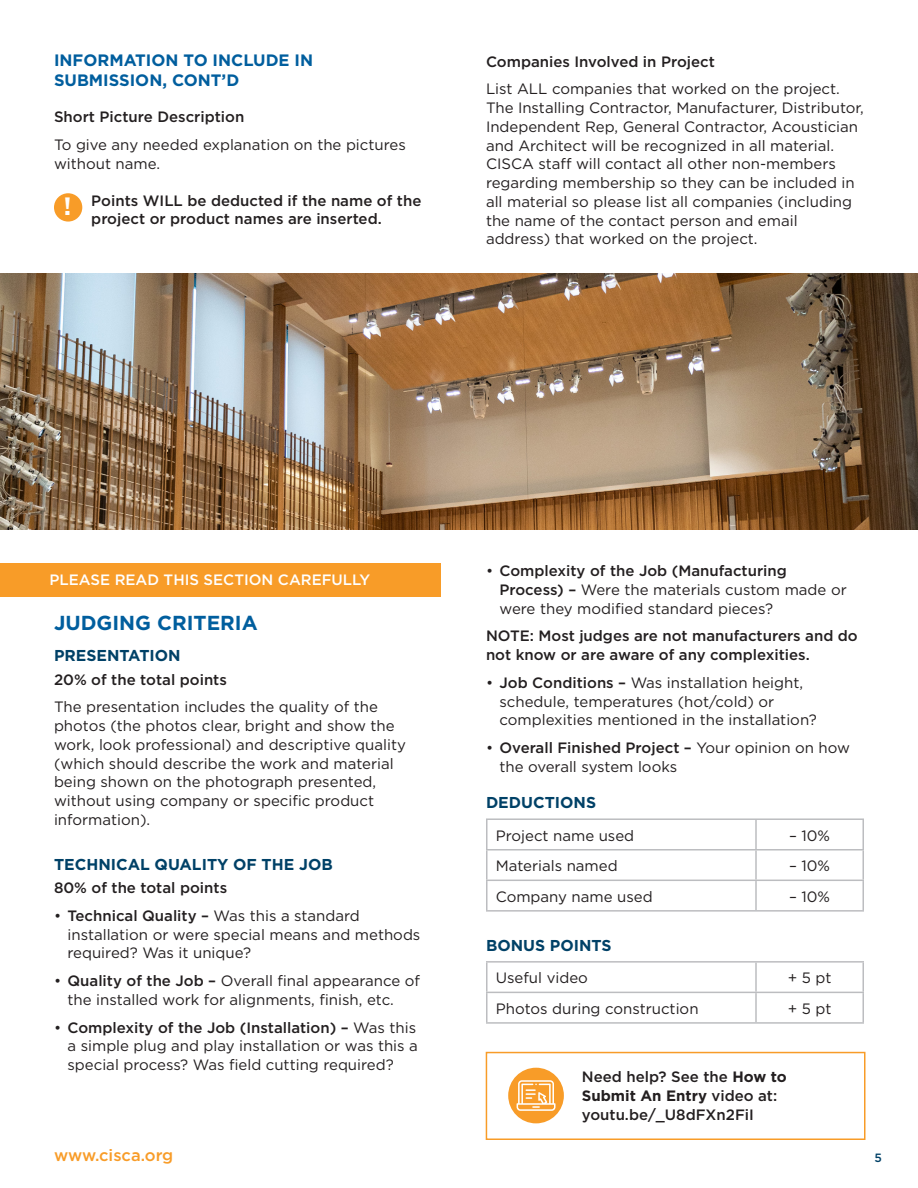
<style>
.page{position:relative;width:918px;height:1188px;background:#fff}
.page>*{position:absolute;margin:0;border:0;box-sizing:border-box;transform-origin:0 0}
.Body{font:700 25.05px "Gotham";color:#fff}
.Subhead{font:700 20.25px "Gotham";color:#005e9e}
.Subhead-2{font:700 16.5px/19.5px "Gotham";color:#005e9e}
.t1{font:500 16.5px "Gotham";color:#f89c28}
.Subhead_B{font:700 15.75px "Gotham";color:#004167}
.Body-2{font:15px/18.8px "Gotham";color:#231f20}
.Body-3{font:500 15px/18.8px "Gotham";color:#231f20}
.Body-4{font:500 15px "Gotham";color:#fff}
.t2{font:500 12px "Gotham";color:#004167}
.s1{font-weight:500}
.s2{font-weight:700}
</style>
<div class="page">
<div style="left:54px;top:193px;width:28px;height:29px;background:#f89c28;border-radius:50%"></div>
<hr style="left:486px;top:818px;width:270px;height:2px;background:#bcbdc0">
<hr style="left:486px;top:820px;width:2px;height:29px;background:#bcbdc0">
<hr style="left:756px;top:818px;width:108px;height:2px;background:#bcbdc0">
<hr style="left:755px;top:820px;width:2px;height:29px;background:#bcbdc0">
<hr style="left:862px;top:820px;width:2px;height:29px;background:#bcbdc0">
<hr style="left:486px;top:849px;width:270px;height:2px;background:#bcbdc0">
<hr style="left:486px;top:851px;width:2px;height:29px;background:#bcbdc0">
<hr style="left:756px;top:849px;width:108px;height:2px;background:#bcbdc0">
<hr style="left:755px;top:851px;width:2px;height:29px;background:#bcbdc0">
<hr style="left:862px;top:851px;width:2px;height:29px;background:#bcbdc0">
<hr style="left:486px;top:880px;width:270px;height:1px;background:#bcbdc0">
<hr style="left:486px;top:881px;width:2px;height:29px;background:#bcbdc0">
<hr style="left:756px;top:880px;width:108px;height:1px;background:#bcbdc0">
<hr style="left:755px;top:881px;width:2px;height:29px;background:#bcbdc0">
<hr style="left:862px;top:881px;width:2px;height:29px;background:#bcbdc0">
<hr style="left:486px;top:910px;width:270px;height:2px;background:#bcbdc0">
<hr style="left:756px;top:910px;width:108px;height:2px;background:#bcbdc0">
<hr style="left:486px;top:961px;width:270px;height:2px;background:#bcbdc0">
<hr style="left:486px;top:963px;width:2px;height:29px;background:#bcbdc0">
<hr style="left:756px;top:961px;width:108px;height:2px;background:#bcbdc0">
<hr style="left:755px;top:963px;width:2px;height:29px;background:#bcbdc0">
<hr style="left:862px;top:963px;width:2px;height:29px;background:#bcbdc0">
<hr style="left:486px;top:992px;width:270px;height:1px;background:#bcbdc0">
<hr style="left:486px;top:993px;width:2px;height:29px;background:#bcbdc0">
<hr style="left:756px;top:992px;width:108px;height:1px;background:#bcbdc0">
<hr style="left:755px;top:993px;width:2px;height:29px;background:#bcbdc0">
<hr style="left:862px;top:993px;width:2px;height:29px;background:#bcbdc0">
<hr style="left:486px;top:1022px;width:270px;height:2px;background:#bcbdc0">
<hr style="left:756px;top:1022px;width:108px;height:2px;background:#bcbdc0">
<img style="left:0;top:273px;width:918px;height:256px">
<div style="left:0;top:564px;width:441px;height:33px;background:#f89c28"></div>
<div style="left:486px;top:1052px;width:380px;height:88px;border:2px solid #f89c28"></div>
<div style="left:508px;top:1068px;width:56px;height:55px;background:#f89c28;border-radius:50%"></div>
<svg style="left:517px;top:1080px;width:39px;height:31px"></svg>
<p class="Subhead-2" style="left:54px;top:50px;width:261px">INFORMATION TO INCLUDE IN<br>SUBMISSION, CONT’D</p>
<p class="Body-3" style="left:54px;top:107px;width:192px">Short Picture Description</p>
<p class="Body-2" style="left:54px;top:135px;width:353px">To give any needed explanation on the pictures without name.</p>
<p class="Body" style="left:63px;top:192px;width:10px">!</p>
<p class="Body-3" style="left:91px;top:190px;width:332px">Points WILL be deducted if the name of the project or product names are inserted.</p>
<p class="Body-3" style="left:486px;top:51px;width:230px">Companies Involved in Project</p>
<p class="Body-2" style="left:486px;top:79px;width:379px">List ALL companies that worked on the project.<br>The Installing Contractor, Manufacturer, Distributor, Independent Rep, General Contractor, Acoustician and Architect will be recognized in all material.<br>CISCA staff will contact all other non-members regarding membership so they can be included in all material so please list all companies (including the name of the contact person and email address) that worked on the project.</p>
<p class="Body-4" style="left:50px;top:571px;width:322px">PLEASE READ THIS SECTION CAREFULLY</p>
<p class="Subhead" style="left:54px;top:611px;width:205px">JUDGING CRITERIA</p>
<p class="Subhead_B" style="left:54px;top:647px;width:128px">PRESENTATION</p>
<p class="Body-3" style="left:54px;top:669px;width:174px">20% of the total points</p>
<p class="Body-2" style="left:54px;top:697px;width:353px">The presentation includes the quality of the photos (the photos clear, bright and show the work, look professional) and descriptive quality (which should describe the work and material being shown on the photograph presented, without using company or specific product information).</p>
<p class="Subhead_B" style="left:54px;top:855px;width:280px">TECHNICAL QUALITY OF THE JOB</p>
<p class="Body-3" style="left:54px;top:878px;width:175px">80% of the total points</p>
<p class="Body-2" style="left:68px;top:906px;width:354px;text-indent:-14px">• <span class="s1">Technical Quality –</span> Was this a standard installation or were special means and methods required? Was it unique?</p>
<p class="Body-2" style="left:68px;top:971px;width:354px;text-indent:-14px">• <span class="s1">Quality of the Job –</span> Overall final appearance of the installed work for alignments, finish, etc.</p>
<p class="Body-2" style="left:68px;top:1018px;width:352px;text-align:justify;text-indent:-14px">• <span class="s1">Complexity of the Job (Installation) –</span> Was this a simple plug and play installation or was this a special process? Was field cutting required?</p>
<p class="t1" style="left:54px;top:1146px;width:121px">www.cisca.org</p>
<p class="Body-2" style="left:500px;top:561px;width:349px;text-indent:-14px">• <span class="s1">Complexity of the Job (Manufacturing<br>Process) –</span> Were the materials custom made or were they modified standard pieces?</p>
<p class="Body-3" style="left:486px;top:626px;width:373px">NOTE: Most judges are not manufacturers and do not know or are aware of any complexities.</p>
<p class="Body-2" style="left:500px;top:673px;width:319px;text-indent:-14px">• <span class="s1">Job Conditions –</span> Was installation height, schedule, temperatures (hot/cold) or complexities mentioned in the installation?</p>
<p class="Body-2" style="left:500px;top:738px;width:352px;text-indent:-14px">• <span class="s1">Overall Finished Project –</span> Your opinion on how the overall system looks</p>
<p class="Subhead_B" style="left:486px;top:793px;width:112px">DEDUCTIONS</p>
<p class="Body-2" style="left:496px;top:826px;width:140px">Project name used</p>
<p class="Body-2" style="left:789px;top:826px;width:43px">– 10%</p>
<p class="Body-2" style="left:496px;top:856px;width:123px">Materials named</p>
<p class="Body-2" style="left:789px;top:856px;width:43px">– 10%</p>
<p class="Body-2" style="left:496px;top:887px;width:159px">Company name used</p>
<p class="Body-2" style="left:789px;top:887px;width:43px">– 10%</p>
<p class="Subhead_B" style="left:486px;top:936px;width:127px">BONUS POINTS</p>
<p class="Body-2" style="left:496px;top:968px;width:94px">Useful video</p>
<p class="Body-2" style="left:788px;top:968px;width:45px">+ 5 pt</p>
<p class="Body-2" style="left:496px;top:999px;width:204px">Photos during construction</p>
<p class="Body-2" style="left:788px;top:999px;width:45px">+ 5 pt</p>
<p class="Body-3" style="left:582px;top:1067px;width:206px">Need help? See the <span class="s2">How to<br>Submit An Entry</span> video at: youtu.be/_U8dFXn2FiI</p>
<p class="t2" style="left:875px;top:1151px;width:9px">5</p>
</div>
